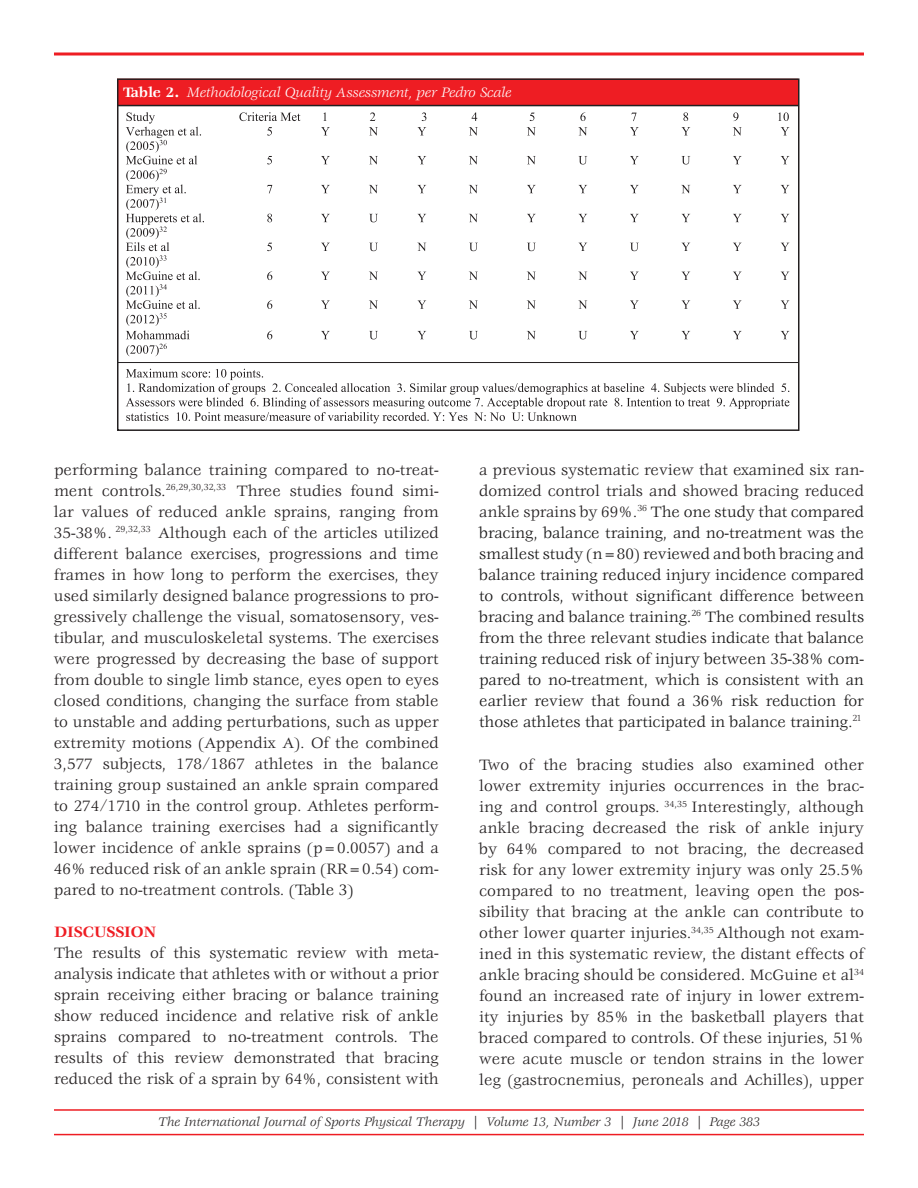
<style>
.page{position:relative;width:918px;height:1188px;background:#fff}
.page>*{position:absolute;margin:0;border:0;box-sizing:border-box;transform-origin:0 0}
.t1{font:16.5px/21px "Veljovic Std";color:#231f20;text-align:justify}
.t2{font:16.5px/21px "Veljovic Std";letter-spacing:-.005em;color:#181717;text-align:justify}
.t3{font:700 16.5px "Veljovic Std";color:#ee1d23}
.t4{font:italic 15px "Veljovic Std";letter-spacing:-.005em;color:#fff}
.t5{font:italic 13.5px "Veljovic Std";color:#231f20}
.s1{font-weight:700;font-style:normal}
.s2{color:#181717}
.s3{color:#231f20}
</style>
<div class="page">
<hr style="left:54px;top:1109px;width:810px;height:2px;background:#ee1d23">
<hr style="left:54px;top:1134px;width:810px;height:1px;background:#ee1d23">
<svg style="left:54px;top:52px;width:810px;height:4px;background:#f25559"></svg>
<svg style="left:126px;top:112px;width:663px;height:244px"></svg>
<svg style="left:126px;top:369px;width:663px;height:54px"></svg>
<hr style="left:117px;top:362px;width:682px;height:1px;background:#231f20">
<div style="left:117px;top:79px;width:681px;height:27px;background:#ee1d23"></div>
<div style="left:117px;top:78px;width:683px;height:353px;border:2px solid #231f20"></div>
<hr style="left:117px;top:105px;width:681px;height:1px;background:#231f20">
<p class="t4" style="left:123px;top:86px;width:390px"><span class="s1">Table 2.</span> Methodological Quality Assessment, per Pedro Scale</p>
<p class="t1" style="left:54px;top:460px;width:386px">performing balance training compared to no-treat&shy;ment controls.<sup>26,29,30,32,33</sup> Three studies found simi&shy;lar values of reduced ankle sprains, ranging from 35-38%. <sup>29,32,33</sup> Although each of the articles utilized different balance exercises, progressions and time frames in how long to perform the exercises, they used similarly designed balance progressions to pro&shy;gressively challenge the visual, somatosensory, ves&shy;tibular, and musculoskeletal systems. The exercises were progressed by decreasing the base of support from double to single limb stance, eyes open to eyes closed conditions, changing the surface from stable to unstable and adding perturbations, such as upper extremity motions (Appendix A). Of the combined 3,577 subjects, 178/1867 athletes in the balance training group sustained an ankle sprain compared to 274/1710 in the control group. Athletes perform&shy;ing balance training exercises had a significantly lower incidence of ankle sprains (p=0.0057) and a 46% reduced risk of an ankle sprain (RR=0.54) com&shy;pared to no-treatment controls. (<span class="s2">Table 3)</span></p>
<p class="t3" style="left:54px;top:925px;width:104px">DISCUSSION</p>
<p class="t1" style="left:54px;top:943px;width:386px">The results of this systematic review with meta&shy;analysis indicate that athletes with or without a prior sprain receiving either bracing or balance training show reduced incidence and relative risk of ankle sprains compared to no-treatment controls. The results of this review demonstrated that bracing reduced the risk of a sprain by 64%, consistent with</p>
<p class="t2" style="left:479px;top:460px;width:386px"><span class="s3">a previous systematic review that examined six ran&shy;domized control trials and showed bracing reduced ankle sprains by 69%.</span><sup>36</sup> The one study that compared bracing, balance training, and no-treatment was the smallest study (n=80) reviewed and both bracing and balance training reduced injury incidence compared to controls, without significant difference between bracing and balance training.<sup>26</sup> The combined results from the three relevant studies indicate that balance training reduced risk of injury between 35-38% com&shy;pared to no-treatment, which is consistent with an earlier review that found a 36% risk reduction for those athletes that participated in balance training.<sup>21</sup></p>
<p class="t1" style="left:479px;top:755px;width:386px">Two of the bracing studies also examined other lower extremity injuries occurrences in the brac&shy;ing and control groups. <sup>34,35</sup> Interestingly, although ankle bracing decreased the risk of ankle injury by 64% compared to not bracing, the decreased risk for any lower extremity injury was only 25.5% compared to no treatment, leaving open the pos&shy;sibility that bracing at the ankle can contribute to other lower quarter injuries.<sup>34,35</sup> Although not exam&shy;ined in this systematic review, the distant effects of ankle bracing should be considered. McGuine et al<sup>34 </sup>found an increased rate of injury in lower extrem&shy;ity injuries by 85% in the basketball players that braced compared to controls. Of these injuries, 51% were acute muscle or tendon strains in the lower leg (gastrocnemius, peroneals and Achilles), upper</p>
<p class="t5" style="left:158px;top:1117px;width:603px">The International Journal of Sports Physical Therapy | Volume 13, Number 3 | June 2018 | Page 383</p>
</div>
